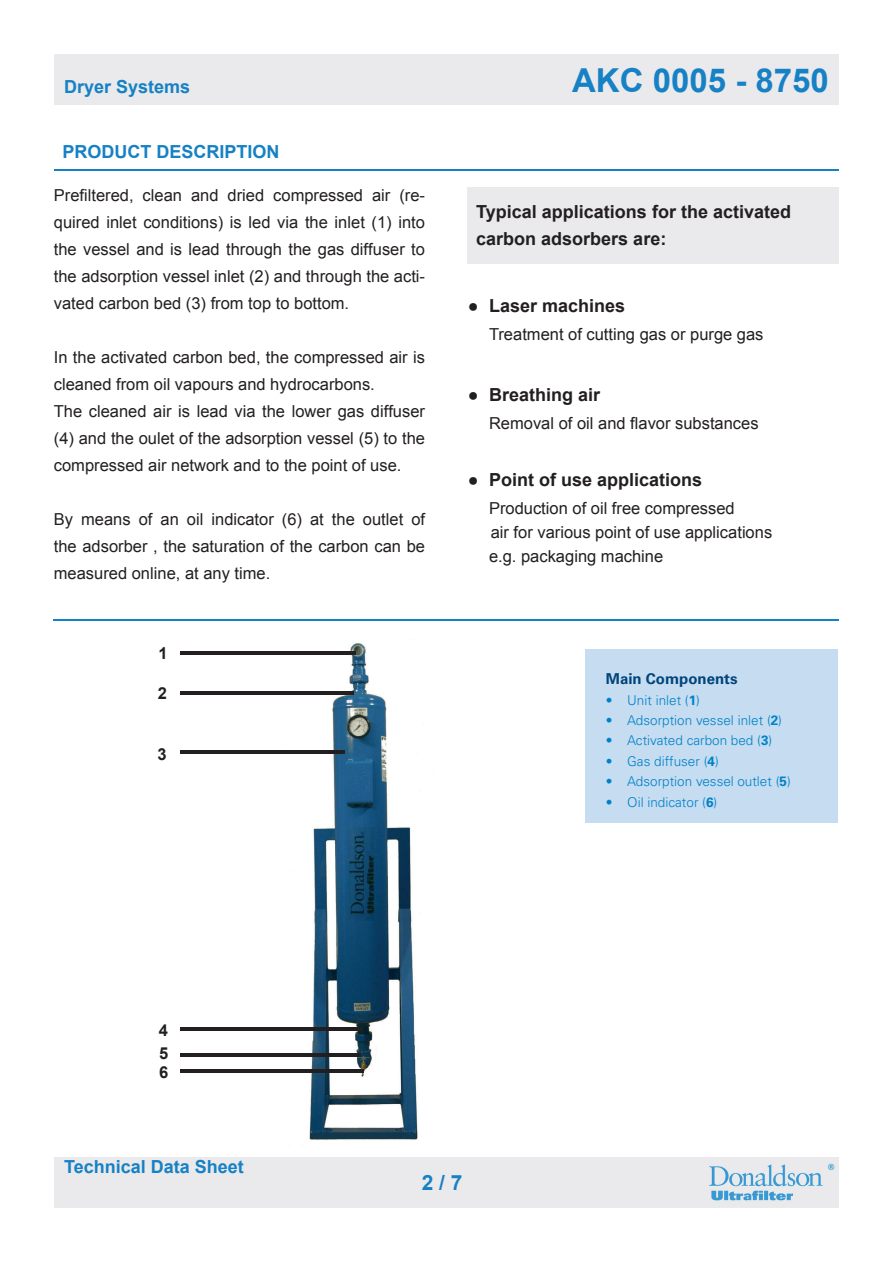
<style>
.page{position:relative;width:893px;height:1263px;background:#fff}
.page>*{position:absolute;margin:0;border:0;box-sizing:border-box;transform-origin:0 0}
.t1{font:700 33px "Arial";color:#1681c4}
.t2{font:700 21px "Arial";color:#1681c4}
.t3{font:700 18px/27px "Arial";color:#231f20}
.t4{font:700 18px "Arial";color:#1681c4}
.t5{font:16.5px/27px "Arial";color:#231f20;text-align:justify}
.t6{font:700 16.5px/22.4px "Arial";color:#231f20}
.t7{font:700 15px "Univers LT Pro 65";color:#00447b}
.t8{font:300 13.5px "Univers LT Pro 45";color:#0082c8}
.s1{font-family:"Univers LT Pro 65";font-weight:700}
</style>
<div class="page">
<div style="left:54px;top:54px;width:785px;height:51px;background:#eaeaec"></div>
<div style="left:54px;top:1157px;width:785px;height:51px;background:#eaeaec"></div>
<hr style="left:54px;top:169px;width:785px;height:2px;background:#1681c4">
<img style="left:705px;top:1162px;width:133px;height:43px">
<img style="left:286px;top:642px;width:132px;height:498px">
<hr style="left:180px;top:651px;width:175px;height:3px;background:#231f20">
<hr style="left:180px;top:692px;width:173px;height:3px;background:#231f20">
<hr style="left:180px;top:750px;width:165px;height:3px;background:#231f20">
<hr style="left:180px;top:1027px;width:183px;height:3px;background:#231f20">
<hr style="left:180px;top:1069px;width:183px;height:3px;background:#231f20">
<hr style="left:180px;top:1053px;width:180px;height:3px;background:#231f20">
<div style="left:468px;top:187px;width:371px;height:77px;background:#eaeaec"></div>
<hr style="left:54px;top:619px;width:785px;height:1px;background:#1681c4">
<div style="left:585px;top:649px;width:252px;height:174px;background:#c5dcf1"></div>
<p class="t4" style="left:64px;top:75px;width:128px">Dryer Systems</p>
<p class="t4" style="left:63px;top:140px;width:219px">PRODUCT DESCRIPTION</p>
<p class="t5" style="left:54px;top:182px;width:373px">Prefiltered, clean and dried compressed air (re&shy;quired inlet conditions) is led via the inlet (1) into the vessel and is lead through the gas diffuser to the adsorption vessel inlet (2) and through the acti&shy;vated carbon bed (3) from top to bottom.</p>
<p class="t5" style="left:54px;top:344px;width:373px;text-align:left">In the activated carbon bed, the compressed air is cleaned from oil vapours and hydrocarbons.<br>The cleaned air is lead via the lower gas diffuser (4) and the oulet of the adsorption vessel (5) to the compressed air network and to the point of use.</p>
<p class="t5" style="left:54px;top:506px;width:373px">By means of an oil indicator (6) at the outlet of the adsorber , the saturation of the carbon can be measured online, at any time.</p>
<p class="t6" style="left:158px;top:642px;width:11px">1</p>
<p class="t6" style="left:158px;top:683px;width:11px">2</p>
<p class="t6" style="left:157px;top:743px;width:11px">3</p>
<h1 class="t1" style="left:572px;top:58px;width:258px">AKC 0005 - 8750</h1>
<p class="t3" style="left:476px;top:199px;width:316px">Typical applications for the activated carbon adsorbers are:</p>
<p class="t3" style="left:468px;top:293px;width:159px">● Laser machines</p>
<p class="t5" style="left:489px;top:321px;width:276px">Treatment of cutting gas or purge gas</p>
<p class="t3" style="left:468px;top:382px;width:134px">● Breathing air</p>
<p class="t5" style="left:489px;top:410px;width:271px">Removal of oil and flavor substances</p>
<p class="t3" style="left:468px;top:466px;width:236px">● Point of use applications</p>
<p class="t5" style="left:489px;top:496px;width:285px;line-height:24px;text-align:left">Production of oil free compressed<br>air for various point of use applications e.g. packaging machine</p>
<p class="t7" style="left:606px;top:670px;width:133px">Main Components</p>
<p class="t8" style="left:606px;top:691px;width:96px">• Unit inlet (<span class="s1">1</span>)</p>
<p class="t8" style="left:606px;top:712px;width:178px">• Adsorption vessel inlet (<span class="s1">2</span>)</p>
<p class="t8" style="left:606px;top:732px;width:168px">• Activated carbon bed (<span class="s1">3</span>)</p>
<p class="t8" style="left:606px;top:753px;width:114px">• Gas diffuser (<span class="s1">4</span>)</p>
<p class="t8" style="left:606px;top:773px;width:186px">• Adsorption vessel outlet (<span class="s1">5</span>)</p>
<p class="t8" style="left:606px;top:794px;width:113px">• Oil indicator (<span class="s1">6</span>)</p>
<p class="t6" style="left:159px;top:1020px;width:11px">4<br>5</p>
<p class="t6" style="left:159px;top:1062px;width:11px">6</p>
<p class="t4" style="left:64px;top:1155px;width:181px">Technical Data Sheet</p>
<p class="t2" style="left:422px;top:1169px;width:42px">2 / 7</p>
</div>
